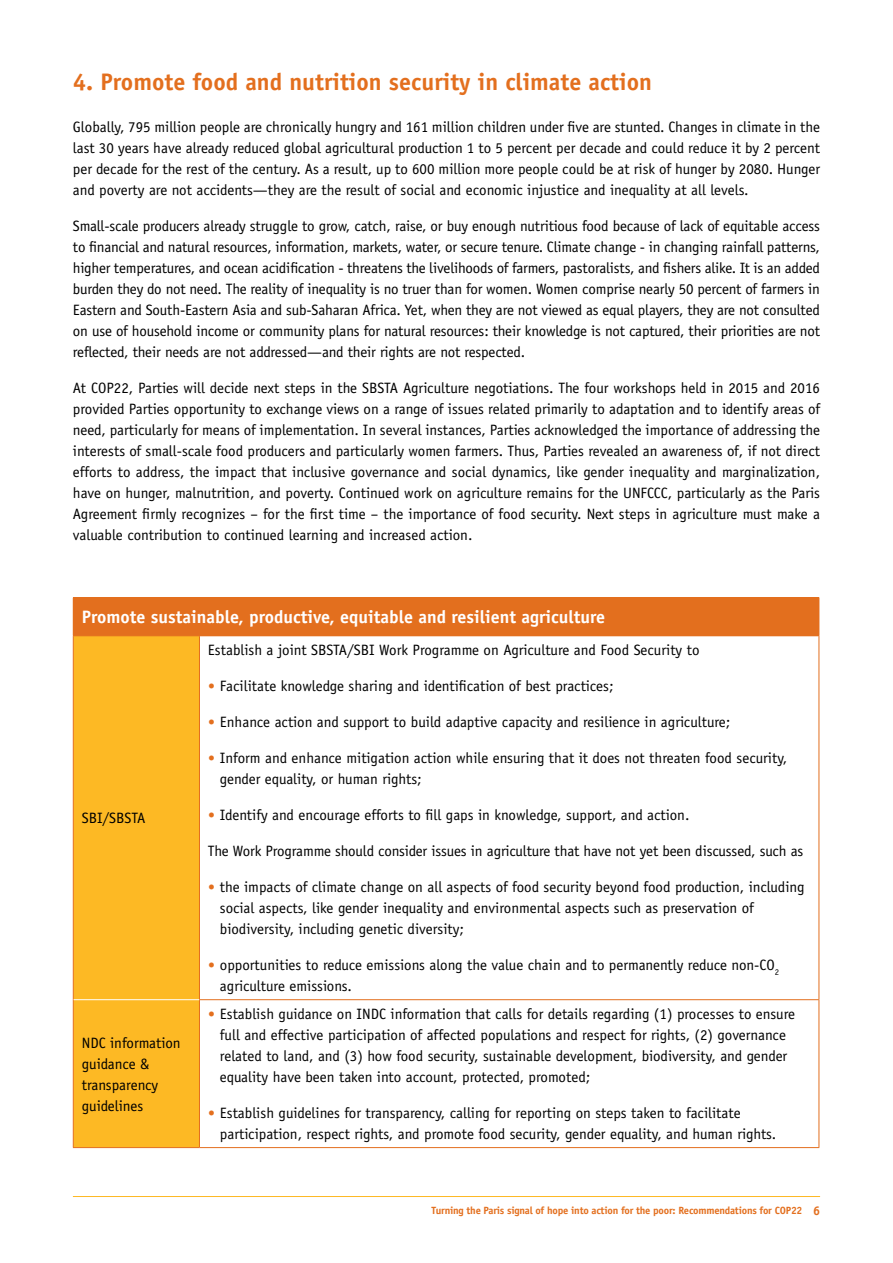
<style>
.page{position:relative;width:893px;height:1263px;background:#fff}
.page>*{position:absolute;margin:0;border:0;box-sizing:border-box;transform-origin:0 0}
.t1{font:700 24px "Officina Sans Std";color:#e36f1e}
.t2{font:700 18px "Officina Sans Std";color:#fff}
.t3{font:15px/21px "Officina Sans Std";color:#000}
.t4{font:700 10.5px "Officina Sans Std";letter-spacing:-.02em;color:#e36f1e}
.s1{font-family:"Gill Sans";font-weight:700;color:#e36f1e}
.s2{font-size:12.6px}
</style>
<div class="page">
<hr style="left:73px;top:1196px;width:747px;height:1px;background:#fdb924">
<div style="left:73px;top:598px;width:746px;height:38px;background:#e36f1e"></div>
<div style="left:74px;top:636px;width:125px;height:511px;background:#fdb924"></div>
<hr style="left:73px;top:597px;width:126px;height:1px;background:#e36f1e">
<hr style="left:199px;top:597px;width:620px;height:1px;background:#e36f1e">
<hr style="left:819px;top:598px;width:1px;height:37px;background:#e36f1e">
<hr style="left:73px;top:636px;width:1px;height:364px;background:#e36f1e">
<hr style="left:73px;top:1000px;width:1px;height:147px;background:#e36f1e">
<hr style="left:73px;top:1147px;width:126px;height:1px;background:#e36f1e">
<hr style="left:199px;top:636px;width:1px;height:363px;background:#e36f1e">
<hr style="left:819px;top:636px;width:1px;height:363px;background:#e36f1e">
<hr style="left:199px;top:999px;width:620px;height:1px;background:#e36f1e">
<hr style="left:199px;top:1000px;width:1px;height:147px;background:#e36f1e">
<hr style="left:819px;top:1000px;width:1px;height:147px;background:#e36f1e">
<hr style="left:199px;top:1147px;width:620px;height:1px;background:#e36f1e">
<hr style="left:74px;top:999px;width:125px;height:1px;background:#fff">
<h1 class="t1" style="left:73px;top:67px;width:581px">4. Promote food and nutrition security in climate action</h1>
<p class="t3" style="left:73px;top:117px;width:749px;text-align:justify">Globally, 795 million people are chronically hungry and 161 million children under five are stunted. Changes in climate in the last 30 years have already reduced global agricultural production 1 to 5 percent per decade and could reduce it by 2 percent per decade for the rest of the century. As a result, up to 600 million more people could be at risk of hunger by 2080. Hunger and poverty are not accidents—they are the result of social and economic injustice and inequality at all levels.</p>
<p class="t3" style="left:73px;top:216px;width:749px;text-align:justify">Small-scale producers already struggle to grow, catch, raise, or buy enough nutritious food because of lack of equitable access to financial and natural resources, information, markets, water, or secure tenure. Climate change - in changing rainfall patterns, higher temperatures, and ocean acidification - threatens the livelihoods of farmers, pastoralists, and fishers alike. It is an added burden they do not need. The reality of inequality is no truer than for women. Women comprise nearly 50 percent of farmers in Eastern and South-Eastern Asia and sub-Saharan Africa. Yet, when they are not viewed as equal players, they are not consulted on use of household income or community plans for natural resources: their knowledge is not captured, their priorities are not reflected, their needs are not addressed—and their rights are not respected.</p>
<p class="t3" style="left:73px;top:378px;width:749px;text-align:justify">At COP22, Parties will decide next steps in the SBSTA Agriculture negotiations. The four workshops held in 2015 and 2016 provided Parties opportunity to exchange views on a range of issues related primarily to adaptation and to identify areas of need, particularly for means of implementation. In several instances, Parties acknowledged the importance of addressing the interests of small-scale food producers and particularly women farmers. Thus, Parties revealed an awareness of, if not direct efforts to address, the impact that inclusive governance and social dynamics, like gender inequality and marginalization, have on hunger, malnutrition, and poverty. Continued work on agriculture remains for the UNFCCC, particularly as the Paris Agreement firmly recognizes – for the first time – the importance of food security. Next steps in agriculture must make a valuable contribution to continued learning and increased action.</p>
<p class="t2" style="left:82px;top:606px;width:525px">Promote sustainable, productive, equitable and resilient agriculture</p>
<p class="t3" style="left:82px;top:808px;width:65px">SBI/SBSTA</p>
<p class="t3" style="left:82px;top:1032px;width:100px">NDC information guidance &amp; transparency guidelines</p>
<p class="t3" style="left:208px;top:640px;width:493px">Establish a joint SBSTA/SBI Work Programme on Agriculture and Food Security to</p>
<p class="t3" style="left:208px;top:676px;width:407px"><span class="s1">•</span> Facilitate knowledge sharing and identification of best practices;</p>
<p class="t3" style="left:208px;top:712px;width:524px"><span class="s1">•</span> Enhance action and support to build adaptive capacity and resilience in agriculture;</p>
<p class="t3" style="left:220px;top:748px;width:569px;text-indent:-12px"><span class="s1">•</span> Inform and enhance mitigation action while ensuring that it does not threaten food security, gender equality, or human rights;</p>
<p class="t3" style="left:208px;top:805px;width:483px"><span class="s1">•</span> Identify and encourage efforts to fill gaps in knowledge, support, and action.</p>
<p class="t3" style="left:208px;top:841px;width:597px">The Work Programme should consider issues in agriculture that have not yet been discussed, such as</p>
<p class="t3" style="left:220px;top:877px;width:586px;text-indent:-12px"><span class="s1">•</span> the impacts of climate change on all aspects of food security beyond food production, including social aspects, like gender inequality and environmental aspects such as preservation of biodiversity, including genetic diversity;</p>
<p class="t3" style="left:220px;top:955px;width:561px;text-indent:-12px"><span class="s1">•</span> opportunities to reduce emissions along the value chain and to permanently reduce non-CO<sub>2 </sub>agriculture emissions.</p>
<p class="t3" style="left:220px;top:1003px;width:577px;text-indent:-12px"><span class="s1">•</span> Establish guidance on INDC information that calls for details regarding (1) processes to ensure full and effective participation of affected populations and respect for rights, (2) governance related to land, and (3) how food security, sustainable development, biodiversity, and gender equality have been taken into account, protected, promoted;</p>
<p class="t3" style="left:220px;top:1102px;width:558px;text-indent:-12px"><span class="s1">•</span> Establish guidelines for transparency, calling for reporting on steps taken to facilitate participation, respect rights, and promote food security, gender equality, and human rights.</p>
<p class="t4" style="left:431px;top:1203px;width:390px">Turning the Paris signal of hope into action for the poor: Recommendations for COP22 <span class="s2">6</span></p>
</div>
